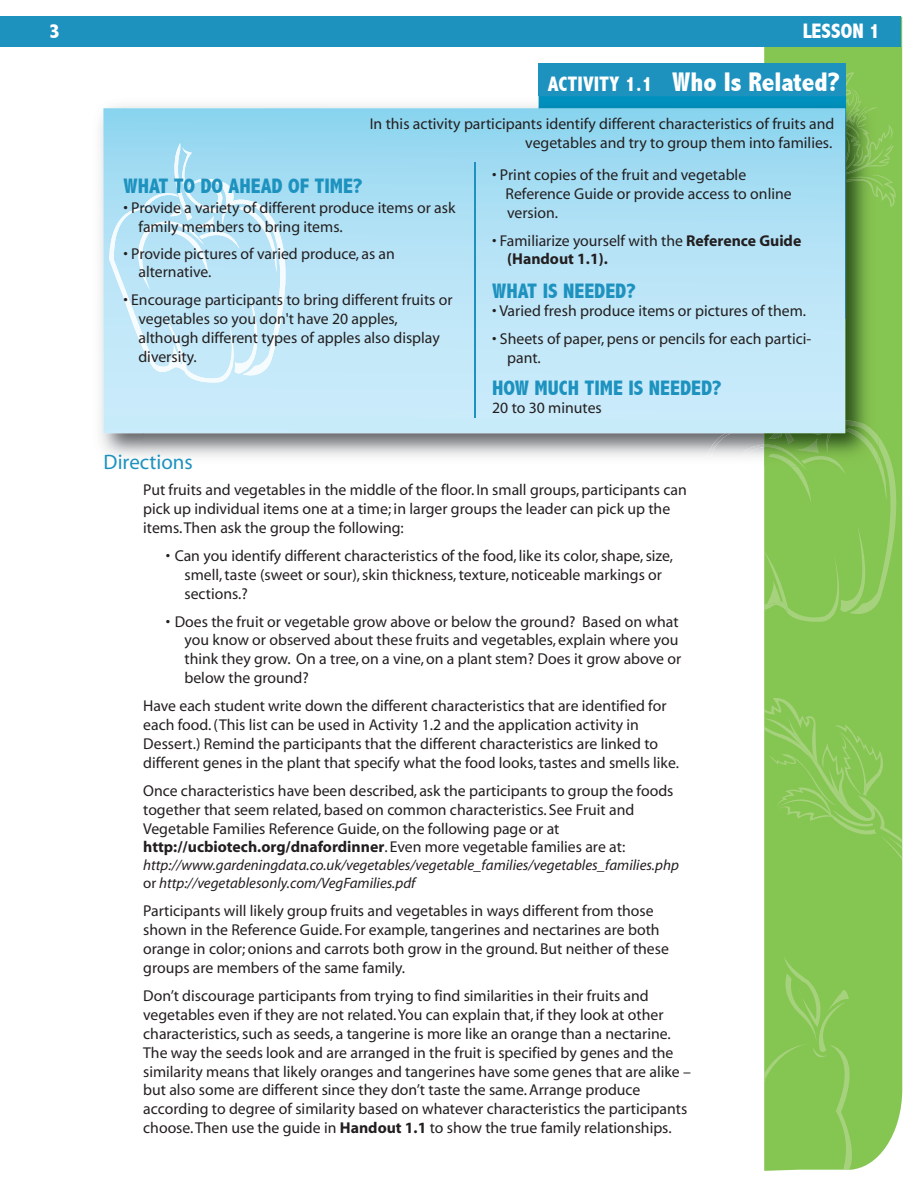
<style>
.page{position:relative;width:918px;height:1188px;background:#fff}
.page>*{position:absolute;margin:0;border:0;box-sizing:border-box;transform-origin:0 0}
.t1{font:800 condensed 27px "Abadi";color:#fff}
.t2{font:800 condensed 21px "Abadi";color:#1e92bf}
.t3{font:21px "Myriad";color:#1e92bf}
.t4{font:800 condensed 21px "Abadi";color:#fff}
.t5{font:15.75px/18.9px "Myriad";color:#231f20}
.t6{font:italic 15px/18px "Myriad";color:#231f20}
.s1{font-size:21px}
.s2{font-weight:700}
.s3{font-style:normal}
</style>
<div class="page">
<svg style="left:764px;top:17px;width:138px;height:1148px;background:#81bf51"></svg>
<svg style="left:764px;top:698px;width:139px;height:189px;background:#89c657"></svg>
<svg style="left:879px;top:175px;width:19px;height:32px"></svg>
<svg style="left:880px;top:124px;width:15px;height:42px"></svg>
<svg style="left:764px;top:956px;width:103px;height:215px;background:#88c655"></svg>
<div style="left:0;top:16px;width:901px;height:30px;background:#1e92bf"></div>
<div style="left:539px;top:63px;width:307px;height:256px;background:#1e92bf"></div>
<img style="left:861px;top:96px;width:19px;height:99px">
<img style="left:845px;top:421px;width:34px;height:8px">
<svg style="left:702px;top:433px;width:201px;height:189px"></svg>
<img style="left:795px;top:438px;width:24px;height:15px">
<img style="left:769px;top:454px;width:28px;height:13px">
<img style="left:845px;top:429px;width:34px;height:38px">
<img style="left:846px;top:166px;width:33px;height:31px">
<img style="left:846px;top:177px;width:33px;height:6px">
<img style="left:872px;top:138px;width:8px;height:28px">
<img style="left:867px;top:162px;width:12px;height:6px">
<img style="left:853px;top:128px;width:19px;height:38px">
<img style="left:846px;top:132px;width:15px;height:27px">
<img style="left:846px;top:136px;width:10px;height:34px">
<img style="left:861px;top:107px;width:17px;height:20px">
<img style="left:861px;top:106px;width:6px;height:20px">
<img style="left:861px;top:96px;width:1px;height:26px">
<svg style="left:846px;top:72px;width:15px;height:59px"></svg>
<div style="left:539px;top:96px;width:307px;height:223px;background:#008fbc"></div>
<svg style="left:103px;top:108px;width:742px;height:325px;background:#b3e2f5"></svg>
<hr style="left:474px;top:162px;width:2px;height:255px;background:#1e92bf">
<svg style="left:107px;top:143px;width:195px;height:239px;background:#bce5f6"></svg>
<h2 class="t4" style="left:49px;top:19px;width:12px">3</h2>
<h2 class="t4" style="left:803px;top:19px;width:78px">LESSON 1</h2>
<h1 class="t1" style="left:548px;top:66px;width:294px"><span class="s1">ACTIVITY 1.1</span> Who Is Related?</h1>
<p class="t5" style="left:370px;top:115px;width:466px;text-align:right">In this activity participants identify different characteristics of fruits and vegetables and try to group them into families.</p>
<h2 class="t2" style="left:123px;top:174px;width:241px">WHAT TO DO AHEAD OF TIME?</h2>
<p class="t5" style="left:138px;top:199px;width:319px;text-indent:-15px">• Provide a variety of different produce items or ask family members to bring items.</p>
<p class="t5" style="left:138px;top:244px;width:258px;text-indent:-15px">• Provide pictures of varied produce, as an alternative.</p>
<p class="t5" style="left:138px;top:291px;width:316px;text-indent:-15px">• Encourage participants to bring different fruits or vegetables so you don't have 20 apples, although different types of apples also display diversity.</p>
<h2 class="t3" style="left:104px;top:452px;width:91px">Directions</h2>
<p class="t5" style="left:506px;top:166px;width:288px;text-indent:-13px">• Print copies of the fruit and vegetable<br>Reference Guide or provide access to online version.</p>
<p class="t5" style="left:507px;top:232px;width:296px;text-indent:-15px">• Familiarize yourself with the <span class="s2">Reference Guide (Handout 1.1).</span></p>
<p class="t5" style="left:492px;top:302px;width:316px">• Varied fresh produce items or pictures of them.</p>
<p class="t5" style="left:507px;top:330px;width:306px;text-indent:-15px">• Sheets of paper, pens or pencils for each partici&shy;pant.</p>
<h2 class="t2" style="left:492px;top:279px;width:145px">WHAT IS NEEDED?</h2>
<h2 class="t2" style="left:492px;top:376px;width:231px">HOW MUCH TIME IS NEEDED?</h2>
<p class="t5" style="left:492px;top:399px;width:111px">20 to 30 minutes</p>
<p class="t5" style="left:143px;top:481px;width:545px">Put fruits and vegetables in the middle of the floor. In small groups, participants can pick up individual items one at a time; in larger groups the leader can pick up the items. Then ask the group the following:</p>
<p class="t5" style="left:184px;top:547px;width:490px;text-indent:-19px">• Can you identify different characteristics of the food, like its color, shape, size, smell, taste (sweet or sour), skin thickness, texture, noticeable markings or sections.?</p>
<p class="t5" style="left:184px;top:613px;width:498px;text-indent:-19px">• Does the fruit or vegetable grow above or below the ground? Based on what you know or observed about these fruits and vegetables, explain where you think they grow. On a tree, on a vine, on a plant stem? Does it grow above or below the ground?</p>
<p class="t5" style="left:143px;top:697px;width:537px">Have each student write down the different characteristics that are identified for each food. (This list can be used in Activity 1.2 and the application activity in Dessert.) Remind the participants that the different characteristics are linked to different genes in the plant that specify what the food looks, tastes and smells like.</p>
<p class="t5" style="left:143px;top:782px;width:532px">Once characteristics have been described, ask the participants to group the foods together that seem related, based on common characteristics. See Fruit and Vegetable Families Reference Guide, on the following page or at <span class="s2">http://ucbiotech.org/dnafordinner</span>. Even more vegetable families are at:</p>
<p class="t6" style="left:143px;top:857px;width:537px">http://www.gardeningdata.co.uk/vegetables/vegetable_families/vegetables_families.php <span class="s3">or</span> http://vegetablesonly.com/VegFamilies.pdf</p>
<p class="t5" style="left:143px;top:902px;width:527px">Participants will likely group fruits and vegetables in ways different from those shown in the Reference Guide. For example, tangerines and nectarines are both orange in color; onions and carrots both grow in the ground. But neither of these groups are members of the same family.</p>
<p class="t5" style="left:143px;top:987px;width:549px">Don’t discourage participants from trying to find similarities in their fruits and vegetables even if they are not related. You can explain that, if they look at other characteristics, such as seeds, a tangerine is more like an orange than a nectarine.<br>The way the seeds look and are arranged in the fruit is specified by genes and the similarity means that likely oranges and tangerines have some genes that are alike – but also some are different since they don’t taste the same. Arrange produce according to degree of similarity based on whatever characteristics the participants choose. Then use the guide in <span class="s2">Handout 1.1</span> to show the true family relationships.</p>
</div>
